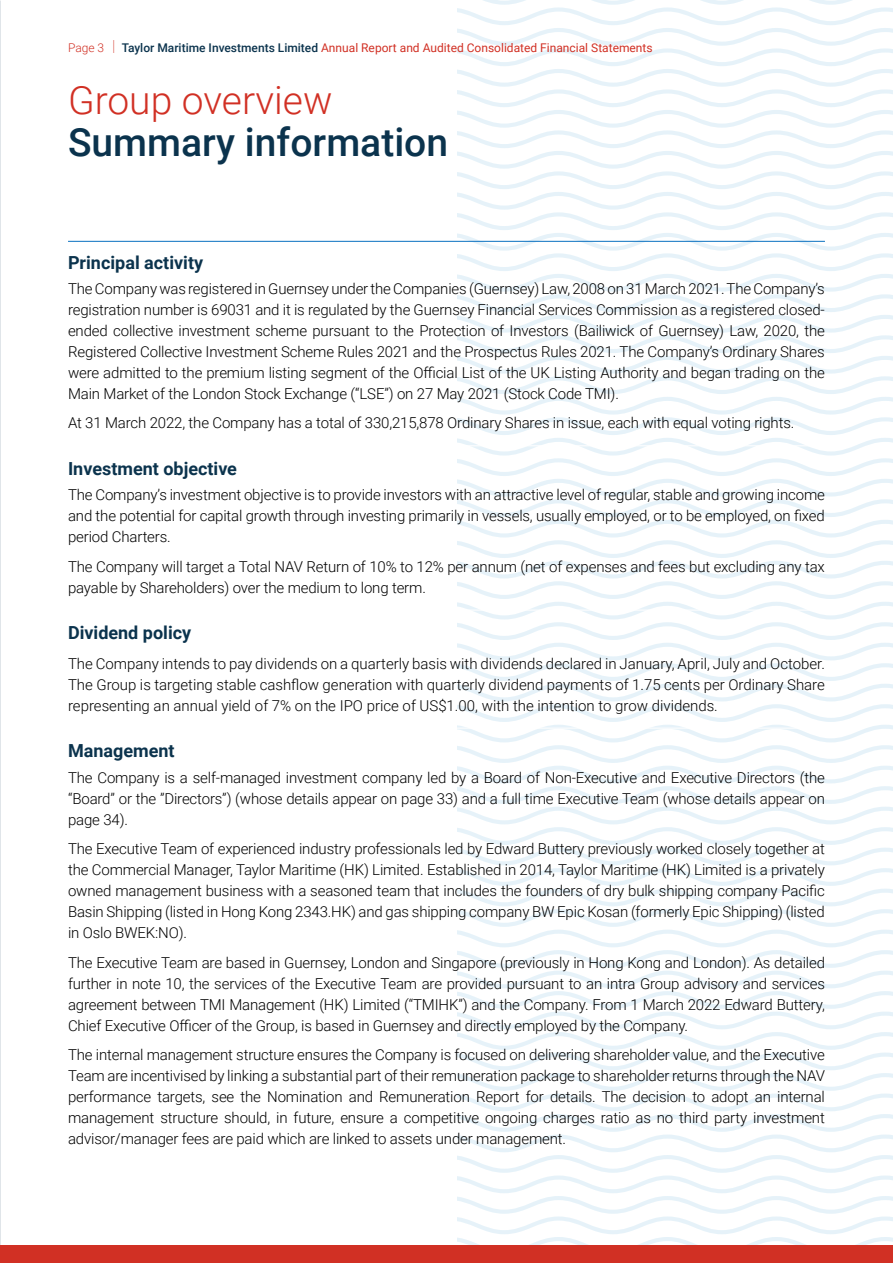
<style>
.page{position:relative;width:893px;height:1263px;background:#fff}
.page>*{position:absolute;margin:0;border:0;box-sizing:border-box;transform-origin:0 0}
.t1{font:500 39px "Roboto";color:#0b334d}
.t2{font:300 39px "Roboto";color:#d13024}
.t3{font:700 18px "Roboto";color:#0b334d}
.t4{font:300 15px/21px "Roboto";letter-spacing:-.01em;color:#000;text-align:justify}
.t5{font:12px "Roboto";color:#d13024}
.s1{font-weight:300}
.s2{font-weight:100;font-size:18px}
.s3{font-weight:500;color:#0b334d}
</style>
<div class="page">
<svg style="left:457px;top:0;width:436px;height:1246px"></svg>
<div style="left:0;top:1246px;width:893px;height:17px;background:#d13024"></div>
<hr style="left:68px;top:241px;width:757px;height:1px;background:#0970c0">
<hr style="left:68px;top:445px;width:757px;height:1px;background:#fff">
<hr style="left:68px;top:610px;width:757px;height:1px;background:#fff">
<hr style="left:68px;top:728px;width:757px;height:1px;background:#fff">
<p class="t5" style="left:68px;top:39px;width:586px"><span class="s1">Page 3</span> <span class="s2">I</span> <span class="s3">Taylor Maritime Investments Limited</span> Annual Report and Audited Consolidated Financial Statements</p>
<h1 class="t2" style="left:68px;top:73px;width:266px">Group overview</h1>
<h1 class="t1" style="left:68px;top:115px;width:382px">Summary information</h1>
<p class="t3" style="left:68px;top:250px;width:137px">Principal activity</p>
<p class="t4" style="left:68px;top:277px;width:758px">The Company was registered in Guernsey under the Companies (Guernsey) Law, 2008 on 31 March 2021. The Company’s registration number is 69031 and it is regulated by the Guernsey Financial Services Commission as a registered closed&shy;ended collective investment scheme pursuant to the Protection of Investors (Bailiwick of Guernsey) Law, 2020, the Registered Collective Investment Scheme Rules 2021 and the Prospectus Rules 2021. The Company’s Ordinary Shares were admitted to the premium listing segment of the Official List of the UK Listing Authority and began trading on the Main Market of the London Stock Exchange (“LSE”) on 27 May 2021 (Stock Code TMI).</p>
<p class="t4" style="left:68px;top:412px;width:728px">At 31 March 2022, the Company has a total of 330,215,878 Ordinary Shares in issue, each with equal voting rights.</p>
<p class="t3" style="left:68px;top:456px;width:171px">Investment objective</p>
<p class="t4" style="left:68px;top:484px;width:758px">The Company’s investment objective is to provide investors with an attractive level of regular, stable and growing income and the potential for capital growth through investing primarily in vessels, usually employed, or to be employed, on fixed period Charters.</p>
<p class="t4" style="left:68px;top:555px;width:758px">The Company will target a Total NAV Return of 10% to 12% per annum (net of expenses and fees but excluding any tax payable by Shareholders) over the medium to long term.</p>
<p class="t3" style="left:68px;top:620px;width:125px">Dividend policy</p>
<p class="t4" style="left:68px;top:652px;width:758px">The Company intends to pay dividends on a quarterly basis with dividends declared in January, April, July and October.<br>The Group is targeting stable cashflow generation with quarterly dividend payments of 1.75 cents per Ordinary Share representing an annual yield of 7% on the IPO price of US$1.00, with the intention to grow dividends.</p>
<p class="t3" style="left:68px;top:738px;width:108px">Management</p>
<p class="t4" style="left:68px;top:766px;width:758px">The Company is a self-managed investment company led by a Board of Non-Executive and Executive Directors (the “Board” or the ”Directors”) (whose details appear on page 33) and a full time Executive Team (whose details appear on page 34).</p>
<p class="t4" style="left:68px;top:838px;width:758px">The Executive Team of experienced industry professionals led by Edward Buttery previously worked closely together at the Commercial Manager, Taylor Maritime (HK) Limited. Established in 2014, Taylor Maritime (HK) Limited is a privately owned management business with a seasoned team that includes the founders of dry bulk shipping company Pacific Basin Shipping (listed in Hong Kong 2343.HK) and gas shipping company BW Epic Kosan (formerly Epic Shipping) (listed in Oslo BWEK:NO).</p>
<p class="t4" style="left:68px;top:951px;width:758px">The Executive Team are based in Guernsey, London and Singapore (previously in Hong Kong and London). As detailed further in note 10, the services of the Executive Team are provided pursuant to an intra Group advisory and services agreement between TMI Management (HK) Limited (“TMIHK”) and the Company. From 1 March 2022 Edward Buttery, Chief Executive Officer of the Group, is based in Guernsey and directly employed by the Company.</p>
<p class="t4" style="left:68px;top:1044px;width:758px">The internal management structure ensures the Company is focused on delivering shareholder value, and the Executive Team are incentivised by linking a substantial part of their remuneration package to shareholder returns through the NAV performance targets, see the Nomination and Remuneration Report for details. The decision to adopt an internal management structure should, in future, ensure a competitive ongoing charges ratio as no third party investment advisor/manager fees are paid which are linked to assets under management.</p>
</div>
